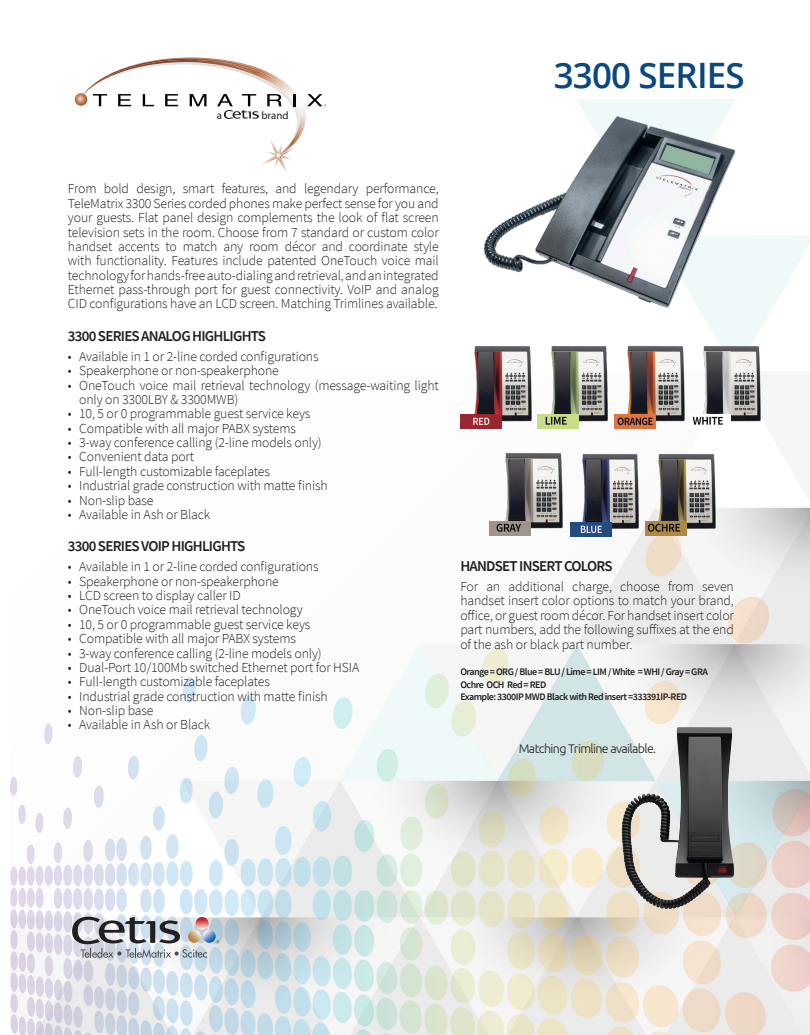
<style>
.page{position:relative;width:810px;height:1035px;background:#fff}
.page>*{position:absolute;margin:0;border:0;box-sizing:border-box;transform-origin:0 0}
.Product_Title{font:600 35px "Open Sans";letter-spacing:-.025em;color:#0a487d}
.Feature_Subhead{font:600 15px "Source Sans Pro";letter-spacing:-.05em;color:#231f20}
.Paragraph{font:300 13.75px/14.4px "Source Sans Pro";letter-spacing:-.01em;color:#231f20;text-align:justify}
.t1{font:300 12.5px "Ubuntu";letter-spacing:-.05em;color:#231f20}
.t2{font:10.88px "Myriad Pro";color:#231f20}
.Specs_Table{font:600 10px "Source Sans Pro";letter-spacing:-.05em;color:#231f20}
</style>
<div class="page">
<img style="left:10px;top:57px;width:800px;height:978px">
<svg style="left:75px;top:58px;width:251px;height:117px"></svg>
<img style="left:477px;top:111px;width:264px;height:208px">
<img style="left:619px;top:340px;width:73px;height:81px">
<img style="left:573px;top:447px;width:74px;height:81px">
<img style="left:650px;top:447px;width:73px;height:81px">
<img style="left:466px;top:340px;width:73px;height:81px">
<img style="left:497px;top:447px;width:73px;height:81px">
<img style="left:695px;top:340px;width:73px;height:81px">
<img style="left:542px;top:340px;width:74px;height:81px">
<img style="left:460px;top:414px;width:41px;height:14px">
<img style="left:537px;top:414px;width:41px;height:14px">
<img style="left:614px;top:415px;width:41px;height:13px">
<img style="left:689px;top:414px;width:41px;height:14px">
<img style="left:490px;top:522px;width:40px;height:13px">
<img style="left:571px;top:523px;width:40px;height:13px">
<img style="left:646px;top:522px;width:40px;height:13px">
<svg style="left:72px;top:917px;width:147px;height:41px;background:#aeb1b8"></svg>
<img style="left:622px;top:730px;width:58px;height:129px">
<p class="t2" style="left:217px;top:109px;width:7px">a</p>
<p class="t2" style="left:261px;top:109px;width:29px">brand</p>
<p class="Product_Title" style="left:554px;top:52px;width:192px">3300 SERIES</p>
<p class="Paragraph" style="left:68px;top:182px;width:372px">From bold design, smart features, and legendary performance, TeleMatrix 3300 Series corded phones make perfect sense for you and your guests. Flat panel design complements the look of flat screen television sets in the room. Choose from 7 standard or custom color handset accents to match any room décor and coordinate style with functionality. Features include patented OneTouch voice mail technology for hands-free auto-dialing and retrieval, and an integrated Ethernet pass-through port for guest connectivity. VoIP and analog CID configurations have an LCD screen. Matching Trimlines available.</p>
<p class="Feature_Subhead" style="left:68px;top:326px;width:200px">3300 SERIES ANALOG HIGHLIGHTS</p>
<p class="Paragraph" style="left:68px;top:349px;width:252px">• Available in 1 or 2-line corded configurations</p>
<p class="Paragraph" style="left:68px;top:363px;width:212px">• Speakerphone or non-speakerphone</p>
<p class="Paragraph" style="left:79px;top:378px;width:361px;text-indent:-11px">• OneTouch voice mail retrieval technology (message-waiting light only on 3300LBY &amp; 3300MWB)</p>
<p class="Paragraph" style="left:68px;top:407px;width:244px">• 10, 5 or 0 programmable guest service keys</p>
<p class="Paragraph" style="left:68px;top:421px;width:230px">• Compatible with all major PABX systems</p>
<p class="Paragraph" style="left:68px;top:435px;width:255px">• 3-way conference calling (2-line models only)</p>
<p class="Paragraph" style="left:68px;top:450px;width:128px">• Convenient data port</p>
<p class="Paragraph" style="left:68px;top:464px;width:203px">• Full-length customizable faceplates</p>
<p class="Paragraph" style="left:68px;top:478px;width:261px">• Industrial grade construction with matte finish</p>
<p class="Paragraph" style="left:68px;top:493px;width:87px">• Non-slip base</p>
<p class="Paragraph" style="left:68px;top:507px;width:144px">• Available in Ash or Black</p>
<p class="Feature_Subhead" style="left:68px;top:536px;width:179px">3300 SERIES VOIP HIGHLIGHTS</p>
<p class="Paragraph" style="left:68px;top:560px;width:252px">• Available in 1 or 2-line corded configurations</p>
<p class="Paragraph" style="left:68px;top:574px;width:212px">• Speakerphone or non-speakerphone</p>
<p class="Paragraph" style="left:68px;top:588px;width:174px">• LCD screen to display caller ID</p>
<p class="Paragraph" style="left:68px;top:603px;width:236px">• OneTouch voice mail retrieval technology</p>
<p class="Paragraph" style="left:68px;top:617px;width:244px">• 10, 5 or 0 programmable guest service keys</p>
<p class="Paragraph" style="left:68px;top:631px;width:230px">• Compatible with all major PABX systems</p>
<p class="Paragraph" style="left:68px;top:646px;width:255px">• 3-way conference calling (2-line models only)</p>
<p class="Paragraph" style="left:68px;top:660px;width:293px">• Dual-Port 10/100Mb switched Ethernet port for HSIA</p>
<p class="Paragraph" style="left:68px;top:675px;width:203px">• Full-length customizable faceplates</p>
<p class="Paragraph" style="left:68px;top:689px;width:261px">• Industrial grade construction with matte finish</p>
<p class="Paragraph" style="left:68px;top:703px;width:87px">• Non-slip base</p>
<p class="Paragraph" style="left:68px;top:718px;width:144px">• Available in Ash or Black</p>
<p class="Feature_Subhead" style="left:460px;top:556px;width:154px">HANDSET INSERT COLORS</p>
<p class="Paragraph" style="left:460px;top:579px;width:275px">For an additional charge, choose from seven handset insert color options to match your brand, office, or guest room décor. For handset insert color part numbers, add the following suffixes at the end of the ash or black part number.</p>
<p class="Specs_Table" style="left:460px;top:666px;width:249px">Orange = ORG / Blue = BLU / Lime = LIM / White = WHI / Gray = GRA</p>
<p class="Specs_Table" style="left:460px;top:678px;width:87px">Ochre OCH Red = RED</p>
<p class="Specs_Table" style="left:460px;top:691px;width:228px">Example: 3300IP MWD Black with Red insert =333391IP-RED</p>
<p class="t1" style="left:519px;top:741px;width:139px">Matching Trimline available.</p>
</div>
